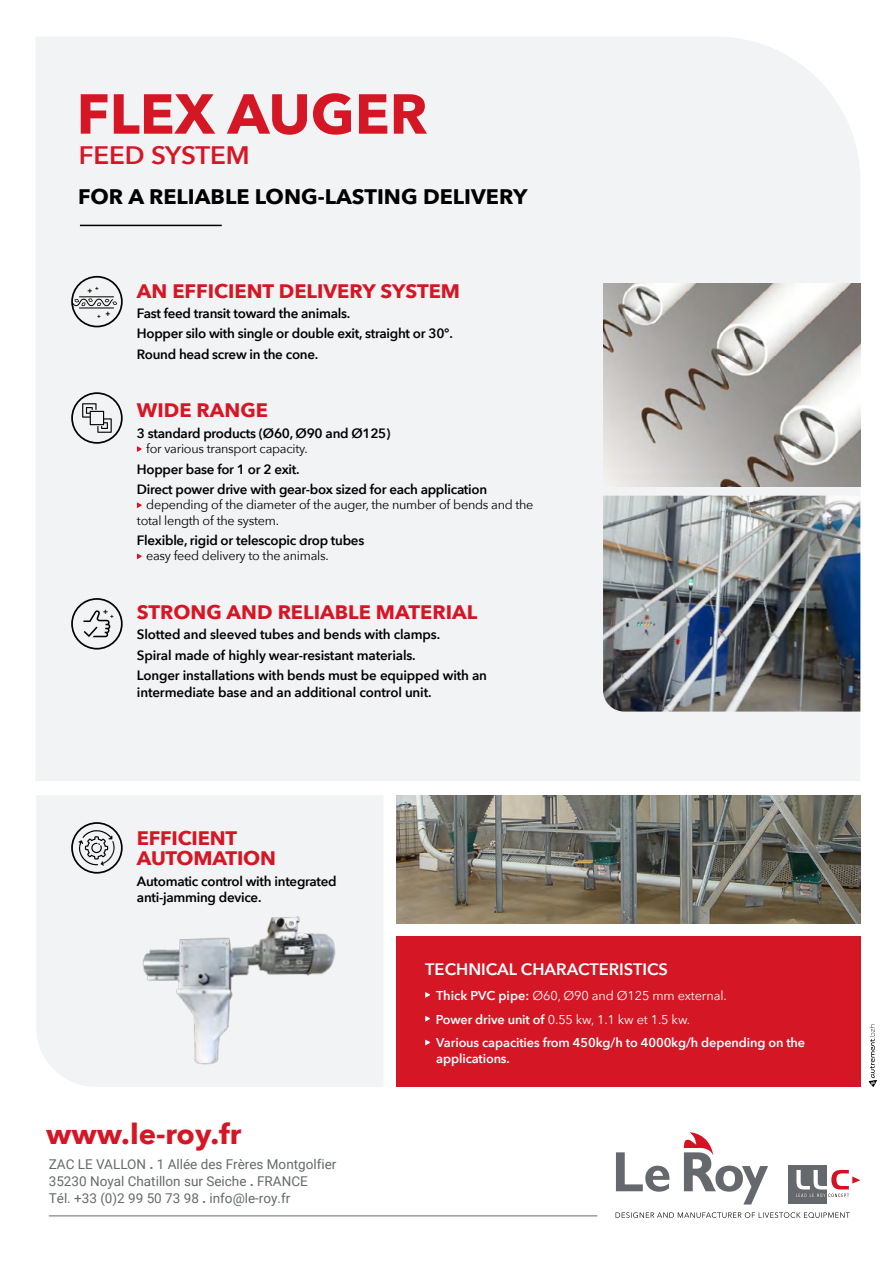
<style>
.page{position:relative;width:893px;height:1263px;background:#fff}
.page>*{position:absolute;margin:0;border:0;box-sizing:border-box;transform-origin:0 0}
.t1{font:700 55.65px "Avenir Next";color:#d51625}
.t2{font:700 28.35px "Avenir Next";color:#d51625}
.t3{font:600 25.2px "Avenir Next";letter-spacing:-.005em;color:#d51625}
.t4{font:700 21px "Avenir Next";color:#000}
.t5{font:700 19.5px/20.2px "Avenir Next";color:#d51625}
.t6{font:600 16.5px "Avenir Next";color:#fff}
.t7{font:600 13.5px/20.4px "Avenir Next";letter-spacing:-.02em;color:#000}
.t8{font:13.5px/17.1px "Roboto";color:#65696e}
.t9{font:600 12.75px/23.9px "Avenir Next";letter-spacing:-.01em;color:#fff}
.t10{font:12.75px/15.3px "Avenir Next";letter-spacing:-.02em;color:#000}
.t11{font:900 7.35px "Avenir";color:#000}
.t12{font:900 5.55px "Avenir";color:#000}
.s1{font-weight:400}
.s2{font-weight:700}
</style>
<div class="page">
<div style="left:36px;top:795px;width:347px;height:292px;background:#f2f3f4"></div>
<div style="left:36px;top:37px;width:824px;height:744px;background:#f2f3f4"></div>
<hr style="left:49px;top:1215px;width:548px;height:1px;background:#65696e">
<div style="left:396px;top:936px;width:464px;height:151px;background:#d51625"></div>
<hr style="left:80px;top:225px;width:142px;height:1px;background:#000">
<svg style="left:425px;top:992px;width:5px;height:6px"></svg>
<svg style="left:425px;top:1016px;width:5px;height:5px"></svg>
<svg style="left:425px;top:1039px;width:5px;height:6px"></svg>
<svg style="left:137px;top:446px;width:5px;height:6px"></svg>
<svg style="left:137px;top:502px;width:5px;height:6px"></svg>
<svg style="left:137px;top:553px;width:5px;height:6px"></svg>
<svg style="left:868px;top:1024px;width:9px;height:63px"></svg>
<svg style="left:71px;top:392px;width:52px;height:52px"></svg>
<img style="left:603px;top:283px;width:257px;height:203px">
<img style="left:396px;top:795px;width:464px;height:128px">
<svg style="left:71px;top:276px;width:52px;height:51px"></svg>
<svg style="left:71px;top:598px;width:52px;height:51px"></svg>
<svg style="left:71px;top:822px;width:52px;height:52px"></svg>
<img style="left:115px;top:906px;width:229px;height:173px">
<img style="left:603px;top:496px;width:257px;height:215px">
<svg style="left:616px;top:1152px;width:53px;height:40px"></svg>
<svg style="left:683px;top:1132px;width:85px;height:72px"></svg>
<div style="left:788px;top:1165px;width:38px;height:39px;background:#65696e"></div>
<svg style="left:796px;top:1170px;width:64px;height:27px"></svg>
<svg style="left:616px;top:1212px;width:234px;height:6px"></svg>
<h1 class="t1" style="left:77px;top:66px;width:353px">FLEX AUGER</h1>
<h3 class="t3" style="left:79px;top:134px;width:173px">FEED SYSTEM</h3>
<h3 class="t4" style="left:78px;top:178px;width:451px">FOR A RELIABLE LONG-LASTING DELIVERY</h3>
<p class="t12" style="left:95px;top:284px;width:5px">+</p>
<p class="t12" style="left:97px;top:311px;width:5px">+</p>
<p class="t11" style="left:87px;top:284px;width:6px">+</p>
<p class="t11" style="left:105px;top:307px;width:6px">+</p>
<p class="t11" style="left:103px;top:605px;width:6px">+</p>
<p class="t12" style="left:110px;top:611px;width:5px">+</p>
<h3 class="t5" style="left:137px;top:280px;width:325px">AN EFFICIENT DELIVERY SYSTEM</h3>
<p class="t7" style="left:137px;top:303px;width:317px">Fast feed transit toward the animals.<br>Hopper silo with single or double exit, straight or 30°.<br>Round head screw in the cone.</p>
<h3 class="t5" style="left:137px;top:400px;width:133px">WIDE RANGE</h3>
<p class="t7" style="left:137px;top:423px;width:255px">3 standard products (Ø60, Ø90 and Ø125)</p>
<p class="t10" style="left:146px;top:441px;width:163px">for various transport capacity.</p>
<p class="t7" style="left:137px;top:458px;width:352px">Hopper base for 1 or 2 exit.<br>Direct power drive with gear-box sized for each application</p>
<p class="t10" style="left:137px;top:497px;width:398px;text-indent:9px">depending of the diameter of the auger, the number of bends and the total length of the system.</p>
<p class="t7" style="left:137px;top:530px;width:229px">Flexible, rigid or telescopic drop tubes</p>
<p class="t10" style="left:146px;top:548px;width:184px">easy feed delivery to the animals.</p>
<h3 class="t5" style="left:137px;top:602px;width:342px">STRONG AND RELIABLE MATERIAL</h3>
<p class="t7" style="left:137px;top:624px;width:352px">Slotted and sleeved tubes and bends with clamps.<br>Spiral made of highly wear-resistant materials.<br>Longer installations with bends must be equipped with an</p>
<p class="t7" style="left:137px;top:681px;width:296px">intermediate base and an additional control unit.</p>
<h3 class="t5" style="left:137px;top:828px;width:141px">EFFICIENT<br>AUTOMATION</h3>
<p class="t7" style="left:137px;top:873px;width:201px;line-height:16.2px">Automatic control with integrated anti-jamming device.</p>
<p class="t6" style="left:425px;top:955px;width:244px">TECHNICAL CHARACTERISTICS</p>
<p class="t9" style="left:436px;top:983px;width:371px">Thick PVC pipe: <span class="s1">Ø60, Ø90 and Ø125 mm external.<br></span>Power drive unit of <span class="s1">0.55 kw, 1.1 kw et 1.5 kw.<br></span>Various capacities from 450kg/h to 4000kg/h depending on the</p>
<p class="t9" style="left:436px;top:1046px;width:75px">applications.</p>
<h2 class="t2" style="left:46px;top:1110px;width:197px">www.le-roy.fr</h2>
<p class="t8" style="left:49px;top:1155px;width:289px">ZAC LE VALLON <span class="s2">.</span> 1 Allée des Frères Montgolfier<br>35230 Noyal Chatillon sur Seiche <span class="s2">.</span> FRANCE<br>Tél. +33 (0)2 99 50 73 98 <span class="s2">.</span> info@le-roy.fr</p>
</div>
